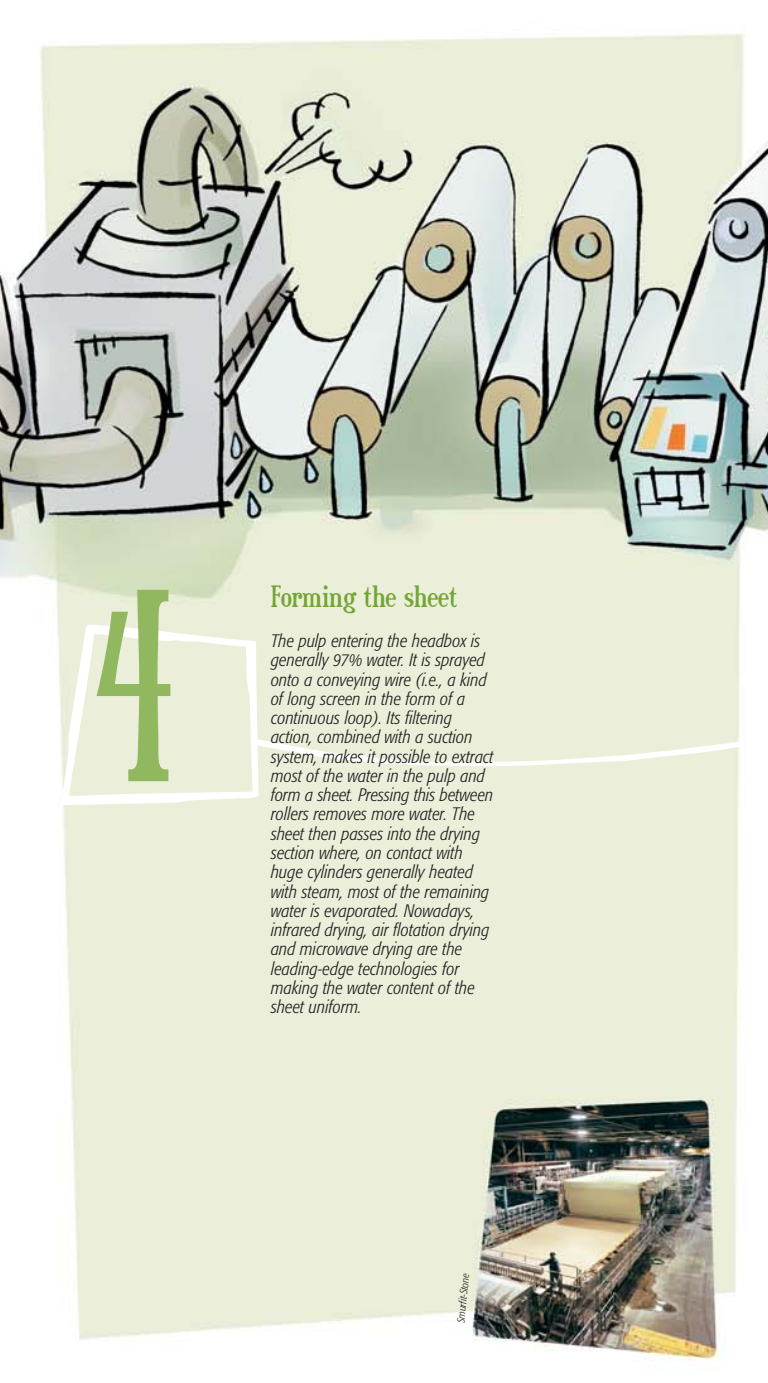
<style>
.page{position:relative;width:768px;height:1383px;background:#fff}
.page>*{position:absolute;margin:0;border:0;box-sizing:border-box;transform-origin:0 0}
.t1{font:280px "Sexsmith";color:#91b75f}
.t2{font:31.5px "Sexsmith";letter-spacing:-.015em;color:#73a533;scale:1.25 1}
.t3{font:italic 300 condensed 17.85px/19.2px "Formata";color:#231f20}
.t4{font:italic 300 condensed 10.5px "Formata";color:#231f20}
</style>
<div class="page">
<img style="left:0;top:33px;width:755px;height:1337px">
<svg style="left:61px;top:624px;width:682px;height:181px;background:#ecefdb"></svg>
<svg style="left:755px;top:143px;width:12px;height:389px;background:#b4bab8"></svg>
<h1 class="t1" style="left:90px;top:581px;width:88px">4</h1>
<h2 class="t2" style="left:271px;top:584px;width:151px">Forming the sheet</h2>
<p class="t3" style="left:271px;top:632px;width:224px">The pulp entering the headbox is generally 97% water. It is sprayed onto a conveying wire (i.e., a kind of long screen in the form of a continuous loop). Its filtering action, combined with a suction system, makes it possible to extract most of the water in the pulp and form a sheet. Pressing this between rollers removes more water. The sheet then passes into the drying section where, on contact with huge cylinders generally heated with steam, most of the remaining water is evaporated. Nowadays, infrared drying, air flotation drying and microwave drying are the leading-edge technologies for making the water content of the sheet uniform.</p>
<p class="t4" style="left:456px;top:1322px;width:51px;rotate:-84deg">Smurfit-Stone</p>
</div>
